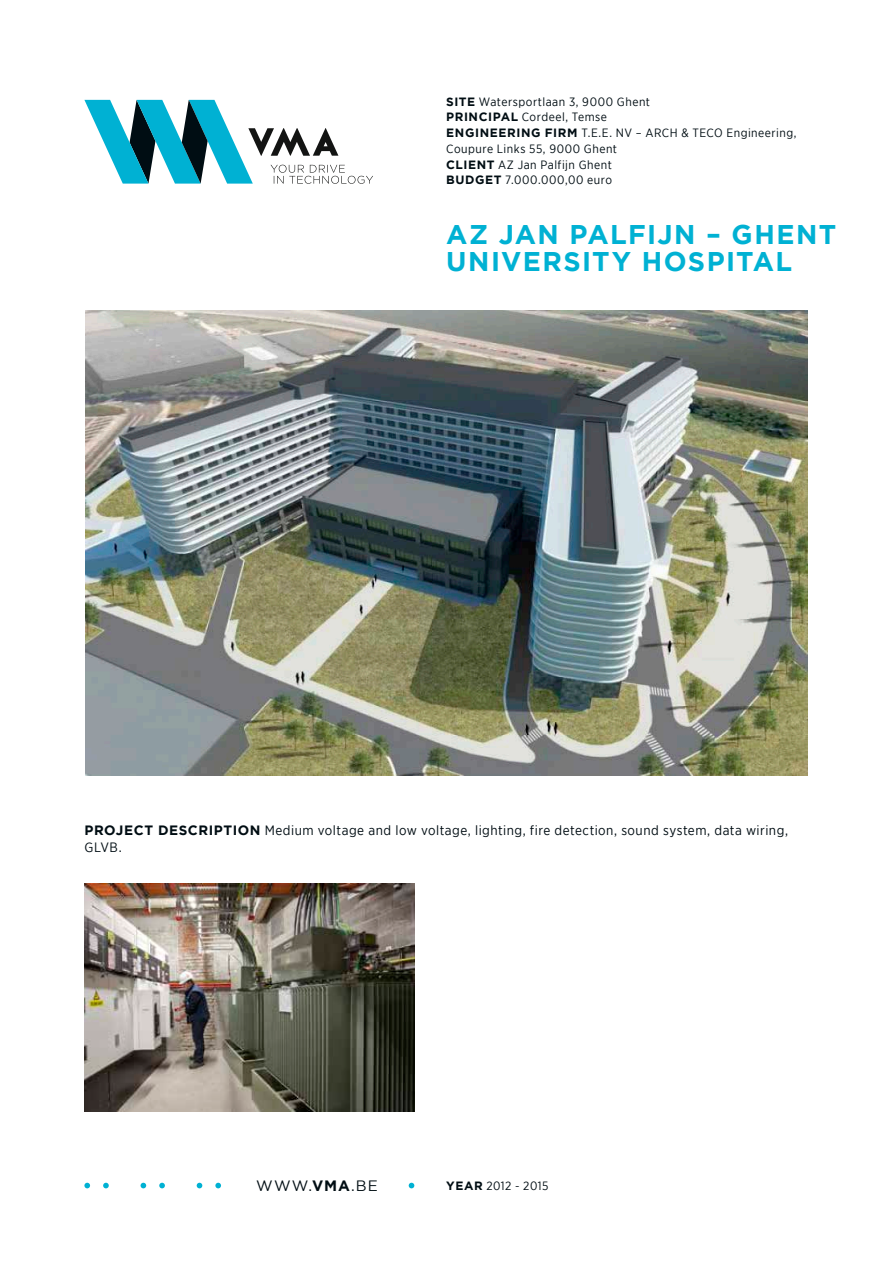
<style>
.page{position:relative;width:893px;height:1263px;background:#fff}
.page>*{position:absolute;margin:0;border:0;box-sizing:border-box;transform-origin:0 0}
.t1{font:700 27px/27px "Gotham";letter-spacing:.05em;color:#00b1d3}
.t2{font:15px "Gotham";color:#000d13}
.t3{font:13.5px/16.5px "Gotham Narrow";letter-spacing:.035em;color:#000d13}
.t4{font:12px/15.8px "Gotham Narrow";letter-spacing:.045em;color:#000d13}
.s1{font-family:"Gotham";font-weight:700}
.s2{font-weight:700}
</style>
<div class="page">
<svg style="left:84px;top:100px;width:289px;height:84px"></svg>
<svg style="left:84px;top:1183px;width:6px;height:5px"></svg>
<svg style="left:103px;top:1183px;width:6px;height:5px"></svg>
<svg style="left:141px;top:1183px;width:5px;height:5px"></svg>
<svg style="left:159px;top:1183px;width:6px;height:5px"></svg>
<svg style="left:197px;top:1183px;width:5px;height:5px"></svg>
<svg style="left:215px;top:1183px;width:6px;height:5px"></svg>
<svg style="left:409px;top:1183px;width:5px;height:5px"></svg>
<img style="left:85px;top:310px;width:723px;height:465px">
<img style="left:84px;top:884px;width:330px;height:227px">
<p class="t4" style="left:446px;top:93px;width:352px"><span class="s1">SITE</span> Watersportlaan 3, 9000 Ghent<br><span class="s1">PRINCIPAL</span> Cordeel, Temse<br><span class="s1">ENGINEERING FIRM</span> T.E.E. NV – ARCH &amp; TECO Engineering,<br>Coupure Links 55, 9000 Ghent<br><span class="s1">CLIENT</span> AZ Jan Palfijn Ghent<br><span class="s1">BUDGET</span> 7.000.000,00 euro</p>
<h1 class="t1" style="left:446px;top:221px;width:391px">AZ JAN PALFIJN – GHENT<br>UNIVERSITY HOSPITAL</h1>
<p class="t3" style="left:84px;top:822px;width:705px"><span class="s1">PROJECT DESCRIPTION</span> Medium voltage and low voltage, lighting, fire detection, sound system, data wiring,<br>GLVB.</p>
<p class="t2" style="left:256px;top:1176px;width:123px">WWW.<span class="s2">VMA</span>.BE</p>
<p class="t4" style="left:446px;top:1177px;width:104px"><span class="s1">YEAR</span> 2012 - 2015</p>
</div>
